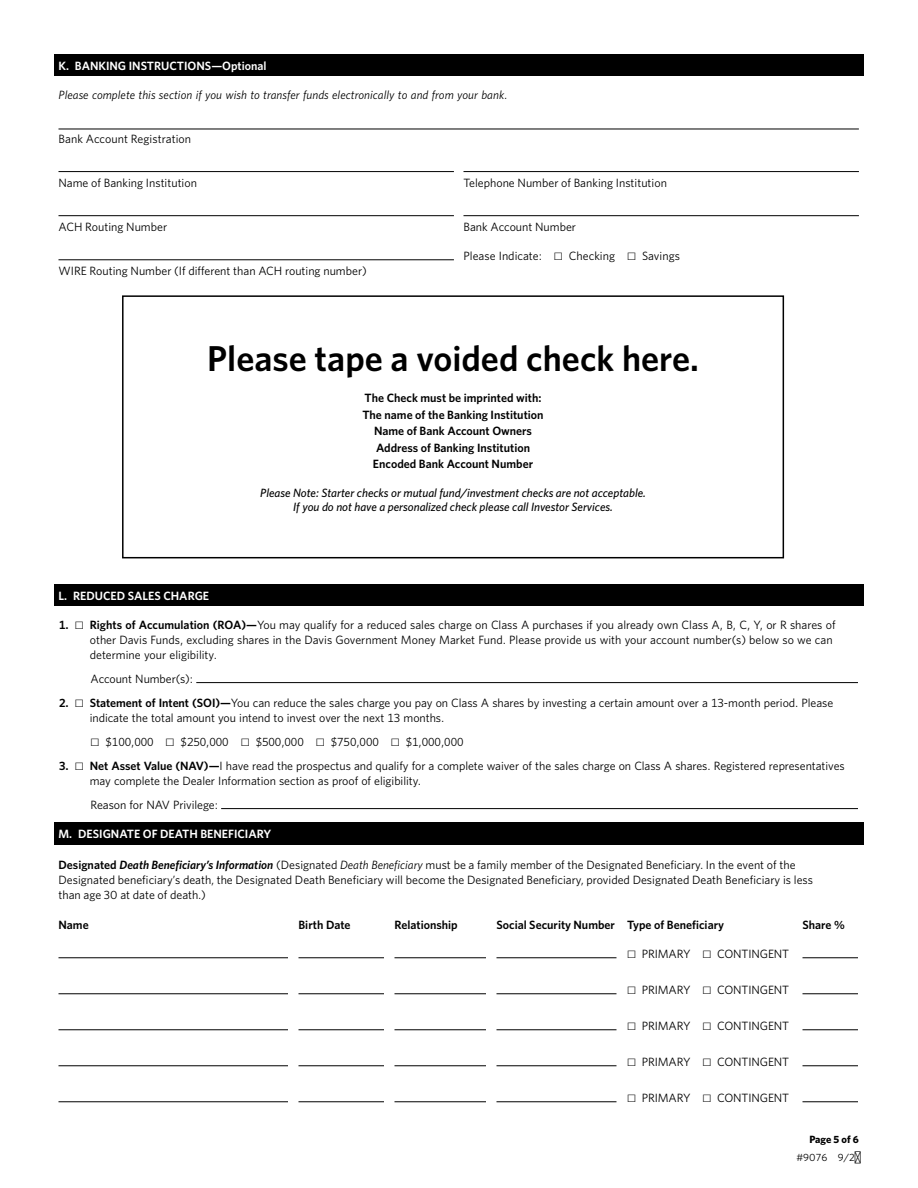
<style>
.page{position:relative;width:918px;height:1188px;background:#fff}
.page>*{position:absolute;margin:0;border:0;box-sizing:border-box;transform-origin:0 0}
.t1{font:600 36px "Whitney";color:#000}
.t2{font:12px/15px "Whitney";letter-spacing:-.005em;color:#000}
.t3{font:600 12px/16.5px "Whitney";color:#000;text-align:center}
.t4{font:italic 500 12px "Whitney";color:#000}
.t5{font:italic 12px "Whitney";letter-spacing:.005em;color:#000}
.t6{font:600 12px "Whitney";color:#fff}
.t7{font:10.5px "Whitney";color:#000}
.t8{font:700 10.5px "Whitney";letter-spacing:-.005em;color:#000}
.s1{font-family:"Mercury Text G1"}
.s2{font-weight:600}
.s3{font-weight:600;font-style:italic}
.s4{font-style:italic}
.s5{font-size:12px}
</style>
<div class="page">
<div style="left:54px;top:54px;width:810px;height:22px;background:#000"></div>
<hr style="left:58px;top:129px;width:801px;height:1px;background:#000">
<hr style="left:58px;top:171px;width:396px;height:1px;background:#000">
<hr style="left:464px;top:171px;width:395px;height:1px;background:#000">
<hr style="left:58px;top:215px;width:396px;height:1px;background:#000">
<hr style="left:464px;top:215px;width:395px;height:1px;background:#000">
<hr style="left:58px;top:259px;width:396px;height:1px;background:#000">
<div style="left:122px;top:295px;width:662px;height:263px;border:2px solid #000"></div>
<hr style="left:196px;top:682px;width:662px;height:1px;background:#000">
<hr style="left:221px;top:808px;width:637px;height:1px;background:#000">
<div style="left:54px;top:584px;width:810px;height:22px;background:#000"></div>
<div style="left:54px;top:822px;width:810px;height:23px;background:#000"></div>
<hr style="left:58px;top:957px;width:230px;height:1px;background:#000">
<hr style="left:298px;top:957px;width:86px;height:1px;background:#000">
<hr style="left:394px;top:957px;width:92px;height:1px;background:#000">
<hr style="left:496px;top:957px;width:120px;height:1px;background:#000">
<hr style="left:802px;top:957px;width:56px;height:1px;background:#000">
<hr style="left:58px;top:993px;width:230px;height:1px;background:#000">
<hr style="left:298px;top:993px;width:86px;height:1px;background:#000">
<hr style="left:394px;top:993px;width:92px;height:1px;background:#000">
<hr style="left:496px;top:993px;width:120px;height:1px;background:#000">
<hr style="left:802px;top:993px;width:56px;height:1px;background:#000">
<hr style="left:58px;top:1029px;width:230px;height:1px;background:#000">
<hr style="left:298px;top:1029px;width:86px;height:1px;background:#000">
<hr style="left:394px;top:1029px;width:92px;height:1px;background:#000">
<hr style="left:496px;top:1029px;width:120px;height:1px;background:#000">
<hr style="left:802px;top:1029px;width:56px;height:1px;background:#000">
<hr style="left:58px;top:1065px;width:230px;height:1px;background:#000">
<hr style="left:298px;top:1065px;width:86px;height:1px;background:#000">
<hr style="left:394px;top:1065px;width:92px;height:1px;background:#000">
<hr style="left:496px;top:1065px;width:120px;height:1px;background:#000">
<hr style="left:802px;top:1065px;width:56px;height:1px;background:#000">
<hr style="left:58px;top:1101px;width:230px;height:1px;background:#000">
<hr style="left:298px;top:1101px;width:86px;height:1px;background:#000">
<hr style="left:394px;top:1101px;width:92px;height:1px;background:#000">
<hr style="left:496px;top:1101px;width:120px;height:1px;background:#000">
<hr style="left:802px;top:1101px;width:56px;height:1px;background:#000">
<p class="t6" style="left:58px;top:57px;width:210px">K. BANKING INSTRUCTIONS—Optional</p>
<p class="t5" style="left:58px;top:87px;width:451px">Please complete this section if you wish to transfer funds electronically to and from your bank.</p>
<p class="t2" style="left:58px;top:131px;width:134px">Bank Account Registration</p>
<p class="t2" style="left:58px;top:175px;width:140px">Name of Banking Institution</p>
<p class="t2" style="left:464px;top:175px;width:205px">Telephone Number of Banking Institution</p>
<p class="t2" style="left:58px;top:219px;width:110px">ACH Routing Number</p>
<p class="t2" style="left:464px;top:219px;width:114px">Bank Account Number</p>
<p class="t2" style="left:58px;top:263px;width:310px">WIRE Routing Number (If different than ACH routing number)</p>
<p class="t2" style="left:464px;top:248px;width:218px">Please Indicate: <span class="s1">•</span> Checking <span class="s1">•</span> Savings</p>
<p class="t1" style="left:207px;top:335px;width:493px">Please tape a voided check here.</p>
<p class="t3" style="left:362px;top:390px;width:183px">The Check must be imprinted with:<br>The name of the Banking Institution<br>Name of Bank Account Owners<br>Address of Banking Institution<br>Encoded Bank Account Number</p>
<p class="t4" style="left:260px;top:485px;width:387px">Please Note: Starter checks or mutual fund/investment checks are not acceptable.</p>
<p class="t4" style="left:293px;top:499px;width:321px">If you do not have a personalized check please call Investor Services.</p>
<p class="t6" style="left:58px;top:588px;width:152px">L. REDUCED SALES CHARGE</p>
<p class="t2" style="left:90px;top:617px;width:747px;text-indent:-31px"><span class="s2">1.</span> <span class="s1">•</span> <span class="s2">Rights of Accumulation (ROA)—</span>You may qualify for a reduced sales charge on Class A purchases if you already own Class A, B, C, Y, or R shares of other Davis Funds, excluding shares in the Davis Government Money Market Fund. Please provide us with your account number(s) below so we can determine your eligibility.</p>
<p class="t2" style="left:91px;top:671px;width:104px">Account Number(s):</p>
<p class="t2" style="left:90px;top:695px;width:745px;text-indent:-31px"><span class="s2">2.</span> <span class="s1">•</span> <span class="s2">Statement of Intent (SOI)—</span>You can reduce the sales charge you pay on Class A shares by investing a certain amount over a 13-month period. Please indicate the total amount you intend to invest over the next 13 months.</p>
<p class="t2" style="left:91px;top:734px;width:375px"><span class="s1">•</span> $100,000 <span class="s1">•</span> $250,000 <span class="s1">•</span> $500,000 <span class="s1">•</span> $750,000 <span class="s1">•</span> $1,000,000</p>
<p class="t2" style="left:90px;top:758px;width:756px;text-indent:-31px"><span class="s2">3.</span> <span class="s1">•</span> <span class="s2">Net Asset Value (NAV)—</span>I have read the prospectus and qualify for a complete waiver of the sales charge on Class A shares. Registered representatives may complete the Dealer Information section as proof of eligibility.</p>
<p class="t2" style="left:91px;top:797px;width:129px">Reason for NAV Privilege:</p>
<p class="t6" style="left:58px;top:826px;width:214px">M. DESIGNATE OF DEATH BENEFICIARY</p>
<p class="t2" style="left:58px;top:857px;width:756px"><span class="s2">Designated</span> <span class="s3">Death Beneficiary’s Information</span> (Designated <span class="s4">Death Beneficiary</span> must be a family member of the Designated Beneficiary. In the event of the<br>Designated beneficiary’s death, the Designated Death Beneficiary will become the Designated Beneficiary, provided Designated Death Beneficiary is less than age 30 at date of death.)</p>
<p class="t3" style="left:58px;top:916px;width:32px">Name</p>
<p class="t3" style="left:298px;top:916px;width:54px">Birth Date</p>
<p class="t3" style="left:394px;top:916px;width:65px">Relationship</p>
<p class="t3" style="left:496px;top:916px;width:120px">Social Security Number</p>
<p class="t3" style="left:627px;top:916px;width:99px">Type of Beneficiary</p>
<p class="t3" style="left:802px;top:916px;width:44px">Share %</p>
<p class="t2" style="left:627px;top:946px;width:164px"><span class="s1">•</span> PRIMARY <span class="s1">•</span> CONTINGENT</p>
<p class="t2" style="left:627px;top:982px;width:164px"><span class="s1">•</span> PRIMARY <span class="s1">•</span> CONTINGENT</p>
<p class="t2" style="left:627px;top:1018px;width:164px"><span class="s1">•</span> PRIMARY <span class="s1">•</span> CONTINGENT</p>
<p class="t2" style="left:627px;top:1054px;width:164px"><span class="s1">•</span> PRIMARY <span class="s1">•</span> CONTINGENT</p>
<p class="t2" style="left:627px;top:1090px;width:164px"><span class="s1">•</span> PRIMARY <span class="s1">•</span> CONTINGENT</p>
<p class="t8" style="left:809px;top:1132px;width:51px">Page 5 of 6</p>
<p class="t7" style="left:797px;top:1151px;width:66px">#9076 9/2<span class="s5">ï</span></p>
</div>
